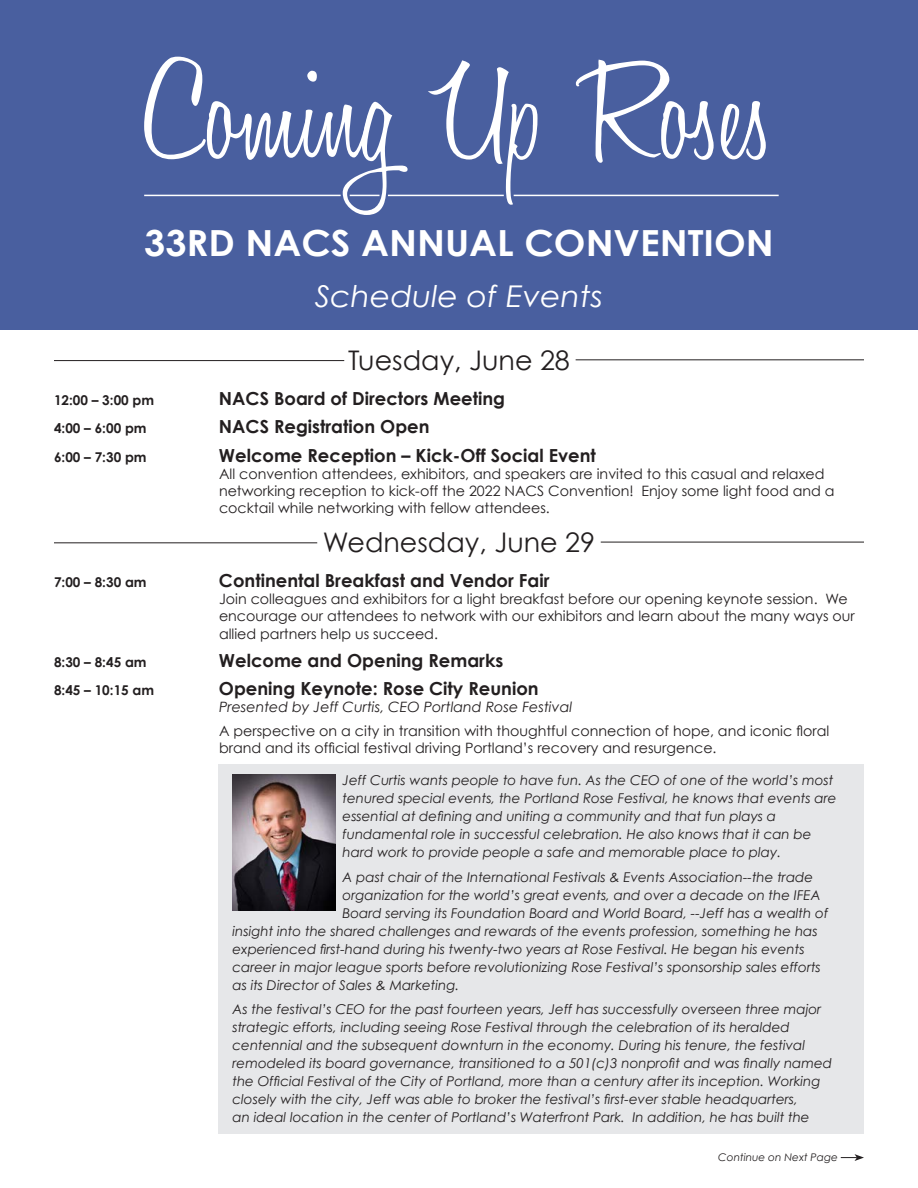
<style>
.page{position:relative;width:918px;height:1188px;background:#fff}
.page>*{position:absolute;margin:0;border:0;box-sizing:border-box;transform-origin:0 0}
.t1{font:300 147px "Honey Script";color:#fff}
.t2{font:700 36px "Century Gothic";color:#fff;scale:1.05 1}
.t3{font:italic 30px "Century Gothic";color:#fff;scale:1.05 1}
.t4{font:27px "Century Gothic";color:#231f20}
.t5{font:700 18px "Century Gothic";color:#231f20}
.t6{font:14.25px/17.1px "Century Gothic";color:#231f20}
.t7{font:italic 14.25px "Century Gothic";color:#231f20}
.t8{font:italic 13.5px/18px "Century Gothic";color:#231f20}
.t9{font:700 13.5px "Century Gothic";color:#231f20}
.t10{font:italic 10.5px "Century Gothic";color:#231f20}
</style>
<div class="page">
<div style="left:218px;top:765px;width:646px;height:369px;background:#e6e7e9"></div>
<hr style="left:576px;top:359px;width:288px;height:1px;background:#231f20">
<hr style="left:54px;top:360px;width:290px;height:1px;background:#231f20">
<hr style="left:601px;top:542px;width:263px;height:1px;background:#231f20">
<hr style="left:54px;top:542px;width:263px;height:1px;background:#231f20">
<img style="left:232px;top:775px;width:104px;height:136px">
<div style="left:0;top:0;width:918px;height:329px;background:#495f9f"></div>
<hr style="left:350px;top:195px;width:30px;height:1px;background:#fff">
<hr style="left:144px;top:195px;width:197px;height:1px;background:#fff">
<hr style="left:514px;top:195px;width:265px;height:1px;background:#fff">
<hr style="left:388px;top:195px;width:116px;height:1px;background:#fff">
<svg style="left:841px;top:1154px;width:23px;height:7px"></svg>
<h1 class="t1" style="left:144px;top:22px;width:631px">Coming Up Roses</h1>
<h2 class="t2" style="left:144px;top:215px;width:601px">33RD NACS ANNUAL CONVENTION</h2>
<h3 class="t3" style="left:315px;top:275px;width:276px">Schedule of Events</h3>
<h3 class="t4" style="left:348px;top:341px;width:223px">Tuesday, June 28</h3>
<p class="t9" style="left:54px;top:390px;width:102px">12:00 – 3:00 pm</p>
<h3 class="t5" style="left:219px;top:385px;width:288px">NACS Board of Directors Meeting</h3>
<p class="t9" style="left:54px;top:418px;width:94px">4:00 – 6:00 pm</p>
<h3 class="t5" style="left:219px;top:413px;width:212px">NACS Registration Open</h3>
<p class="t9" style="left:54px;top:447px;width:94px">6:00 – 7:30 pm</p>
<h3 class="t5" style="left:219px;top:442px;width:378px">Welcome Reception – Kick-Off Social Event</h3>
<p class="t6" style="left:219px;top:465px;width:617px">All convention attendees, exhibitors, and speakers are invited to this casual and relaxed networking reception to kick-off the 2022 NACS Convention! Enjoy some light food and a cocktail while networking with fellow attendees.</p>
<h3 class="t4" style="left:323px;top:524px;width:274px">Wednesday, June 29</h3>
<p class="t9" style="left:54px;top:572px;width:94px">7:00 – 8:30 am</p>
<h3 class="t5" style="left:219px;top:567px;width:332px">Continental Breakfast and Vendor Fair</h3>
<p class="t6" style="left:219px;top:590px;width:637px">Join colleagues and exhibitors for a light breakfast before our opening keynote session. We encourage our attendees to network with our exhibitors and learn about the many ways our allied partners help us succeed.</p>
<p class="t9" style="left:54px;top:652px;width:94px">8:30 – 8:45 am</p>
<h3 class="t5" style="left:219px;top:647px;width:286px">Welcome and Opening Remarks</h3>
<p class="t9" style="left:54px;top:680px;width:102px">8:45 – 10:15 am</p>
<h3 class="t5" style="left:219px;top:675px;width:321px">Opening Keynote: Rose City Reunion</h3>
<p class="t7" style="left:219px;top:697px;width:355px">Presented by Jeff Curtis, CEO Portland Rose Festival</p>
<p class="t6" style="left:219px;top:722px;width:612px">A perspective on a city in transition with thoughtful connection of hope, and iconic floral brand and its official festival driving Portland’s recovery and resurgence.</p>
<p class="t8" style="left:343px;top:771px;width:495px">Jeff Curtis wants people to have fun. As the CEO of one of the world’s most tenured special events, the Portland Rose Festival, he knows that events are essential at defining and uniting a community and that fun plays a fundamental role in successful celebration. He also knows that it can be hard work to provide people a safe and memorable place to play.</p>
<p class="t8" style="left:343px;top:867px;width:472px">A past chair of the International Festivals &amp; Events Association--the trade</p>
<p class="t8" style="left:343px;top:885px;width:480px">organization for the world’s great events, and over a decade on the IFEA</p>
<p class="t8" style="left:343px;top:903px;width:487px">Board serving its Foundation Board and World Board, --Jeff has a wealth of</p>
<p class="t8" style="left:233px;top:921px;width:587px">insight into the shared challenges and rewards of the events profession, something he has</p>
<p class="t8" style="left:233px;top:939px;width:574px">experienced first-hand during his twenty-two years at Rose Festival. He began his events</p>
<p class="t8" style="left:233px;top:957px;width:590px">career in major league sports before revolutionizing Rose Festival’s sponsorship sales efforts</p>
<p class="t8" style="left:233px;top:975px;width:228px">as its Director of Sales &amp; Marketing.</p>
<p class="t8" style="left:233px;top:1000px;width:601px">As the festival’s CEO for the past fourteen years, Jeff has successfully overseen three major strategic efforts, including seeing Rose Festival through the celebration of its heralded centennial and the subsequent downturn in the economy. During his tenure, the festival remodeled its board governance, transitioned to a 501(c)3 nonprofit and was finally named the Official Festival of the City of Portland, more than a century after its inception. Working closely with the city, Jeff was able to broker the festival’s first-ever stable headquarters,<br>an ideal location in the center of Portland’s Waterfront Park. In addition, he has built the</p>
<p class="t10" style="left:718px;top:1150px;width:121px">Continue on Next Page</p>
</div>
